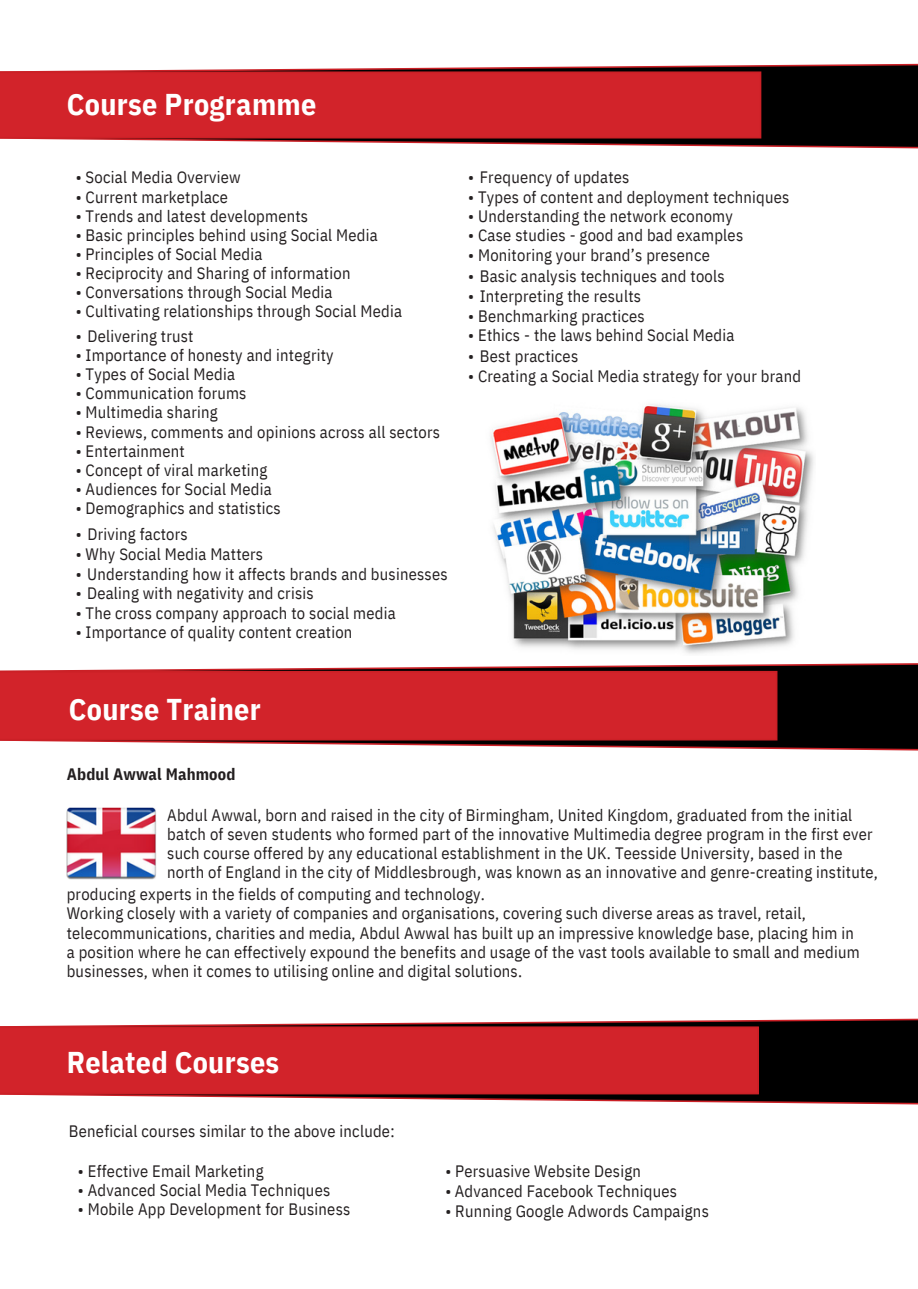
<style>
.page{position:relative;width:918px;height:1289px;background:#fff}
.page>*{position:absolute;margin:0;border:0;box-sizing:border-box;transform-origin:0 0}
.t1{font:700 30px "IBM Plex Sans Cond";letter-spacing:.01em;color:#fff}
.t2{font:16.5px/19.2px "IBM Plex Sans Cond";letter-spacing:.015em;color:#231f20}
.t3{font:700 16.5px "IBM Plex Sans Cond";letter-spacing:.01em;color:#231f20}
</style>
<div class="page">
<svg style="left:0;top:64px;width:918px;height:84px;fill:#000"></svg>
<div style="left:0;top:71px;width:761px;height:67px;background:#d2232a"></div>
<svg style="left:0;top:663px;width:918px;height:87px;fill:#000"></svg>
<div style="left:0;top:670px;width:777px;height:70px;background:#d2232a"></div>
<img style="left:67px;top:807px;width:90px;height:72px">
<svg style="left:0;top:1018px;width:918px;height:86px;fill:#000"></svg>
<div style="left:0;top:1026px;width:759px;height:68px;background:#d2232a"></div>
<img style="left:490px;top:404px;width:324px;height:250px">
<p class="t1" style="left:67px;top:84px;width:251px">Course Programme</p>
<p class="t2" style="left:76px;top:167px;width:166px">• Social Media Overview</p>
<p class="t2" style="left:76px;top:187px;width:154px">• Current marketplace</p>
<p class="t2" style="left:76px;top:206px;width:234px">• Trends and latest developments</p>
<p class="t2" style="left:76px;top:225px;width:304px">• Basic principles behind using Social Media</p>
<p class="t2" style="left:76px;top:244px;width:188px">• Principles of Social Media</p>
<p class="t2" style="left:76px;top:263px;width:276px">• Reciprocity and Sharing of information</p>
<p class="t2" style="left:76px;top:282px;width:258px">• Conversations through Social Media</p>
<p class="t2" style="left:76px;top:301px;width:328px">• Cultivating relationships through Social Media</p>
<p class="t2" style="left:76px;top:326px;width:119px">• Delivering trust</p>
<p class="t2" style="left:76px;top:345px;width:259px">• Importance of honesty and integrity</p>
<p class="t2" style="left:76px;top:364px;width:161px">• Types of Social Media</p>
<p class="t2" style="left:76px;top:383px;width:172px">• Communication forums</p>
<p class="t2" style="left:76px;top:402px;width:143px">• Multimedia sharing</p>
<p class="t2" style="left:76px;top:422px;width:366px">• Reviews, comments and opinions across all sectors</p>
<p class="t2" style="left:76px;top:441px;width:111px">• Entertainment</p>
<p class="t2" style="left:76px;top:460px;width:193px">• Concept of viral marketing</p>
<p class="t2" style="left:76px;top:479px;width:197px">• Audiences for Social Media</p>
<p class="t2" style="left:76px;top:498px;width:207px">• Demographics and statistics</p>
<p class="t2" style="left:76px;top:524px;width:114px">• Driving factors</p>
<p class="t2" style="left:76px;top:544px;width:189px">• Why Social Media Matters</p>
<p class="t2" style="left:76px;top:563px;width:374px">• Understanding how it affects brands and businesses</p>
<p class="t2" style="left:76px;top:583px;width:240px">• Dealing with negativity and crisis</p>
<p class="t2" style="left:76px;top:603px;width:321px">• The cross company approach to social media</p>
<p class="t2" style="left:76px;top:622px;width:278px">• Importance of quality content creation</p>
<p class="t1" style="left:69px;top:688px;width:193px">Course Trainer</p>
<p class="t3" style="left:67px;top:763px;width:170px">Abdul Awwal Mahmood</p>
<p class="t2" style="left:468px;top:167px;width:163px">• Frequency of updates</p>
<p class="t2" style="left:468px;top:187px;width:323px">• Types of content and deployment techniques</p>
<p class="t2" style="left:468px;top:206px;width:266px">• Understanding the network economy</p>
<p class="t2" style="left:468px;top:226px;width:277px">• Case studies - good and bad examples</p>
<p class="t2" style="left:468px;top:245px;width:243px">• Monitoring your brand’s presence</p>
<p class="t2" style="left:468px;top:266px;width:258px">• Basic analysis techniques and tools</p>
<p class="t2" style="left:468px;top:286px;width:174px">• Interpreting the results</p>
<h1 class="t2" style="left:468px;top:306px;width:178px">• Benchmarking practices</h1>
<h1 class="t2" style="left:468px;top:325px;width:268px">• Ethics - the laws behind Social Media</h1>
<h2 class="t2" style="left:468px;top:346px;width:112px">• Best practices</h2>
<p class="t2" style="left:468px;top:365px;width:334px">• Creating a Social Media strategy for your brand</p>
<p class="t2" style="left:167px;top:805px;width:712px">Abdul Awwal, born and raised in the city of Birmingham, United Kingdom, graduated from the initial batch of seven students who formed part of the innovative Multimedia degree program in the first ever such course offered by any educational establishment in the UK. Teesside University, based in the north of England in the city of Middlesbrough, was known as an innovative and genre-creating institute,</p>
<h1 class="t2" style="left:67px;top:884px;width:795px">producing experts in the fields of computing and technology.<br>Working closely with a variety of companies and organisations, covering such diverse areas as travel, retail, telecommunications, charities and media, Abdul Awwal has built up an impressive knowledge base, placing him in a position where he can effectively expound the benefits and usage of the vast tools available to small and medium businesses, when it comes to utilising online and digital solutions.</h1>
<p class="t1" style="left:67px;top:1042px;width:214px">Related Courses</p>
<h1 class="t2" style="left:69px;top:1121px;width:327px">Beneficial courses similar to the above include:</h1>
<p class="t2" style="left:78px;top:1160px;width:187px">• Effective Email Marketing</p>
<p class="t2" style="left:78px;top:1179px;width:254px">• Advanced Social Media Techniques</p>
<p class="t2" style="left:78px;top:1198px;width:274px">• Mobile App Development for Business</p>
<p class="t2" style="left:445px;top:1161px;width:197px">• Persuasive Website Design</p>
<p class="t2" style="left:445px;top:1181px;width:233px">• Advanced Facebook Techniques</p>
<p class="t2" style="left:445px;top:1200px;width:265px">• Running Google Adwords Campaigns</p>
</div>
